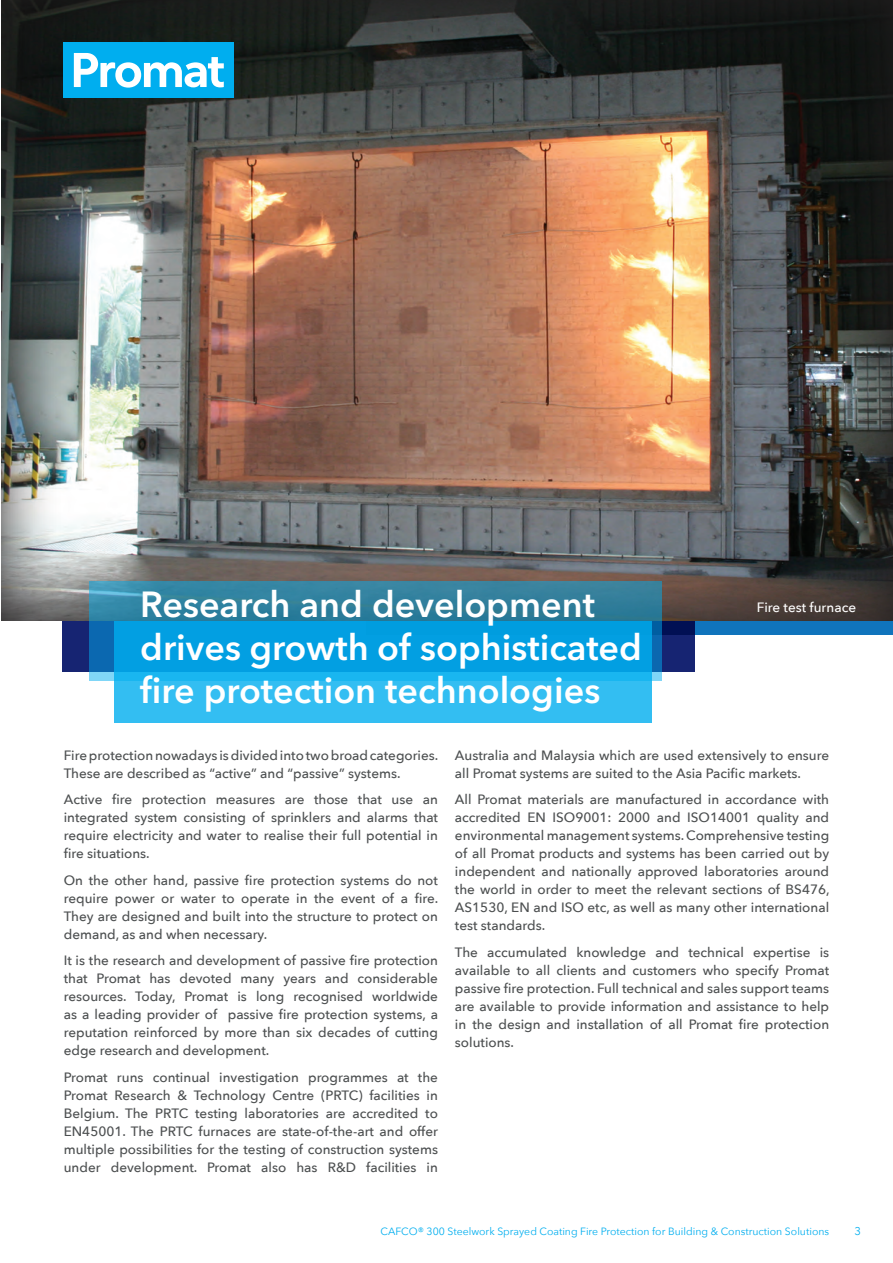
<style>
.page{position:relative;width:893px;height:1263px;background:#fff}
.page>*{position:absolute;margin:0;border:0;box-sizing:border-box;transform-origin:0 0}
.t1{font:600 36px/43.2px "Avenir Next W1 G";color:#fff}
.t2{font:500 13.5px/18px "Avenir Next";color:#4c4f50;text-align:justify}
.t3{font:500 13.5px "Avenir Next";color:#fff}
.t4{font:11.25px "Avenir Next";color:#00aeef}
.t5{font:10.5px "Avenir Next";color:#00aeef}
</style>
<div class="page">
<div style="left:366px;top:573px;width:527px;height:62px;background:#1074bc"></div>
<svg style="left:63px;top:621px;width:631px;height:51px;background:#12206d"></svg>
<div style="left:115px;top:526px;width:537px;height:197px;background:#33bef2"></div>
<img style="left:1px;top:0;width:892px;height:621px">
<svg style="left:89px;top:581px;width:573px;height:100px;background:#1793c6"></svg>
<div style="left:64px;top:43px;width:170px;height:55px;background:#00aeef"></div>
<svg style="left:74px;top:53px;width:150px;height:35px"></svg>
<h1 class="t1" style="left:140px;top:582px;width:503px">Research and development drives growth of sophisticated fire protection technologies</h1>
<p class="t2" style="left:64px;top:746px;width:376px">Fire protection nowadays is divided into two broad categories.<br>These are described as “active” and “passive” systems.</p>
<p class="t2" style="left:64px;top:790px;width:376px">Active fire protection measures are those that use an integrated system consisting of sprinklers and alarms that require electricity and water to realise their full potential in fire situations.</p>
<p class="t2" style="left:64px;top:871px;width:376px">On the other hand, passive fire protection systems do not require power or water to operate in the event of a fire.<br>They are designed and built into the structure to protect on demand, as and when necessary.</p>
<p class="t2" style="left:64px;top:951px;width:376px">It is the research and development of passive fire protection that Promat has devoted many years and considerable resources. Today, Promat is long recognised worldwide as a leading provider of passive fire protection systems, a reputation reinforced by more than six decades of cutting edge research and development.</p>
<p class="t2" style="left:64px;top:1068px;width:376px">Promat runs continual investigation programmes at the Promat Research &amp; Technology Centre (PRTC) facilities in Belgium. The PRTC testing laboratories are accredited to EN45001. The PRTC furnaces are state-of-the-art and offer multiple possibilities for the testing of construction systems under development. Promat also has R&amp;D facilities in</p>
<p class="t3" style="left:757px;top:595px;width:101px">Fire test furnace</p>
<p class="t2" style="left:455px;top:745px;width:376px">Australia and Malaysia which are used extensively to ensure all Promat systems are suited to the Asia Pacific markets.</p>
<p class="t2" style="left:455px;top:790px;width:376px">All Promat materials are manufactured in accordance with accredited EN ISO9001: 2000 and ISO14001 quality and environmental management systems. Comprehensive testing of all Promat products and systems has been carried out by independent and nationally approved laboratories around the world in order to meet the relevant sections of BS476, AS1530, EN and ISO etc, as well as many other international test standards.</p>
<p class="t2" style="left:455px;top:942px;width:376px">The accumulated knowledge and technical expertise is available to all clients and customers who specify Promat passive fire protection. Full technical and sales support teams are available to provide information and assistance to help in the design and installation of all Promat fire protection solutions.</p>
<p class="t5" style="left:381px;top:1223px;width:450px">CAFCO® 300 Steelwork Sprayed Coating Fire Protection for Building &amp; Construction Solutions</p>
<p class="t4" style="left:854px;top:1222px;width:8px">3</p>
</div>
